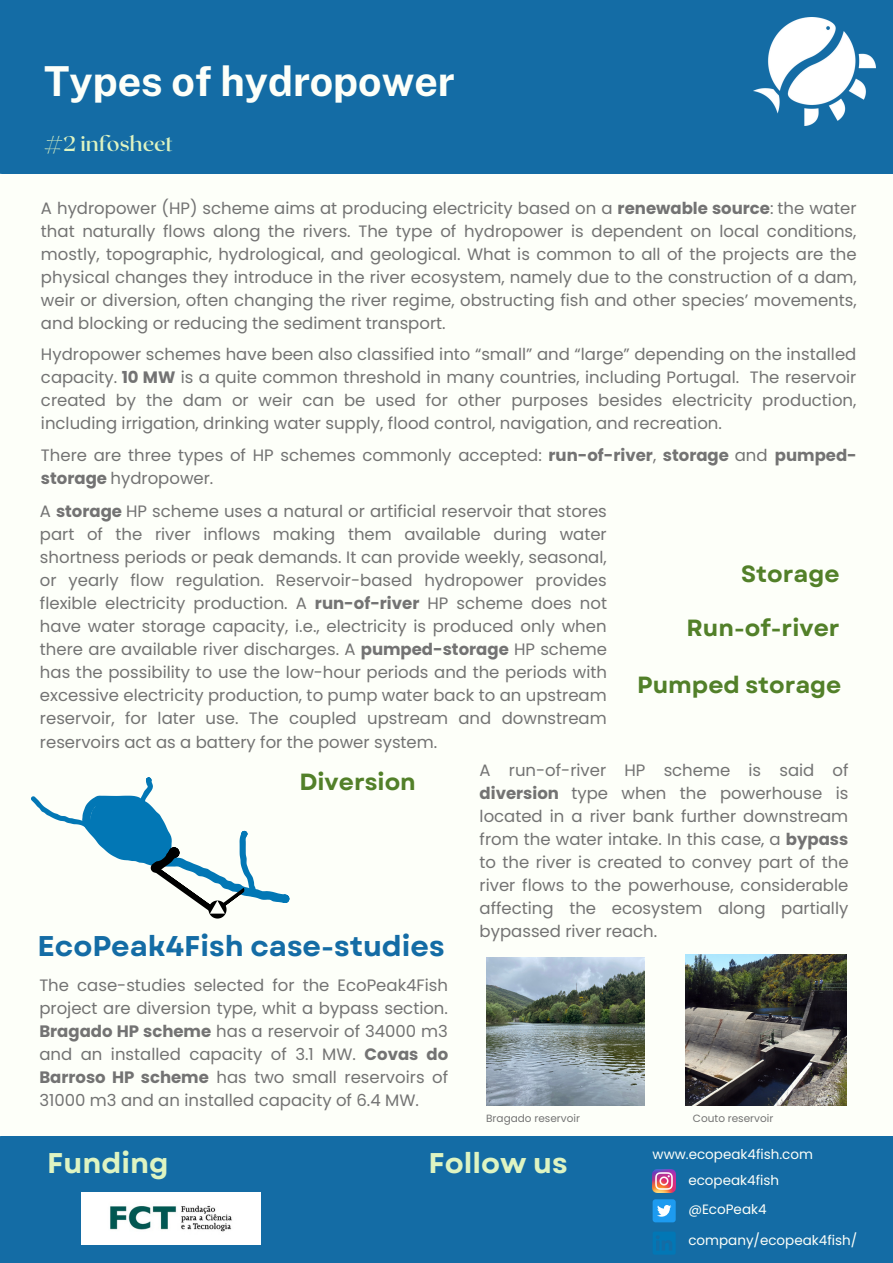
<style>
.page{position:relative;width:893px;height:1263px;background:#fdfff9}
.page>*{position:absolute;margin:0;border:0;box-sizing:border-box;transform-origin:0 0}
.t1{font:700 41.25px "Public Sans";color:#fdfff9}
.t2{font:700 28.5px "Garet";color:#146ca5}
.t3{font:700 28.5px "Garet";color:#def4c2}
.t4{font:700 23.4px "Garet";color:#528029}
.t5{font:600 21px "Roxborough CF";color:#def4c2}
.t6{font:16.5px/23.1px "Poppins";color:#737373;text-align:justify}
.t7{font:13.5px "Poppins";color:#fdfff9}
.t8{font:10.5px "Poppins";color:#737373}
.s1{font-weight:700}
</style>
<div class="page">
<div style="left:0;top:0;width:893px;height:174px;background:#146ca5"></div>
<div style="left:0;top:1136px;width:893px;height:127px;background:#146ca5"></div>
<img style="left:81px;top:1192px;width:179px;height:52px">
<img style="left:686px;top:955px;width:161px;height:150px">
<img style="left:652px;top:1169px;width:23px;height:23px">
<div style="left:652px;top:1199px;width:23px;height:23px;background:#1d9bf0;border-radius:3px"></div>
<svg style="left:657px;top:1205px;width:14px;height:12px"></svg>
<svg style="left:653px;top:1232px;width:22px;height:22px"></svg>
<img style="left:753px;top:18px;width:122px;height:107px">
<img style="left:486px;top:957px;width:158px;height:148px">
<svg style="left:31px;top:777px;width:258px;height:141px"></svg>
<h1 class="t1" style="left:44px;top:57px;width:412px">Types of hydropower</h1>
<p class="t5" style="left:44px;top:130px;width:131px">#2 infosheet</p>
<p class="t6" style="left:41px;top:196px;width:817px">A hydropower (HP) scheme aims at producing electricity based on a <span class="s1">renewable source</span>: the water that naturally flows along the rivers. The type of hydropower is dependent on local conditions, mostly, topographic, hydrological, and geological. What is common to all of the projects are the physical changes they introduce in the river ecosystem, namely due to the construction of a dam, weir or diversion, often changing the river regime, obstructing fish and other species’ movements, and blocking or reducing the sediment transport.</p>
<p class="t6" style="left:41px;top:342px;width:817px">Hydropower schemes have been also classified into “small” and “large” depending on the installed capacity. <span class="s1">10 MW</span> is a quite common threshold in many countries, including Portugal. The reservoir created by the dam or weir can be used for other purposes besides electricity production, including irrigation, drinking water supply, flood control, navigation, and recreation.</p>
<p class="t6" style="left:41px;top:444px;width:817px">There are three types of HP schemes commonly accepted: <span class="s1">run-of-river</span>, <span class="s1">storage</span> and <span class="s1">pumped&shy;storage</span> hydropower.</p>
<p class="t6" style="left:40px;top:499px;width:568px">A <span class="s1">storage</span> HP scheme uses a natural or artificial reservoir that stores part of the river inflows making them available during water shortness periods or peak demands. It can provide weekly, seasonal, or yearly flow regulation. Reservoir-based hydropower provides flexible electricity production. A <span class="s1">run-of-river</span> HP scheme does not have water storage capacity, i.e., electricity is produced only when there are available river discharges. A <span class="s1">pumped-storage</span> HP scheme has the possibility to use the low-hour periods and the periods with excessive electricity production, to pump water back to an upstream reservoir, for later use. The coupled upstream and downstream reservoirs act as a battery for the power system.</p>
<h3 class="t4" style="left:299px;top:764px;width:118px">Diversion</h3>
<h3 class="t4" style="left:741px;top:557px;width:100px">Storage</h3>
<h3 class="t4" style="left:686px;top:611px;width:155px">Run-of-river</h3>
<h3 class="t4" style="left:637px;top:668px;width:206px">Pumped storage</h3>
<p class="t6" style="left:479px;top:758px;width:370px">A run-of-river HP scheme is said of <span class="s1">diversion</span> type when the powerhouse is located in a river bank further downstream from the water intake. In this case, a <span class="s1">bypass </span>to the river is created to convey part of the river flows to the powerhouse, considerable affecting the ecosystem along partially bypassed river reach.</p>
<h2 class="t2" style="left:38px;top:925px;width:409px">EcoPeak4Fish case-studies</h2>
<p class="t6" style="left:39px;top:973px;width:410px">The case-studies selected for the EcoPeak4Fish project are diversion type, whit a bypass section.<br><span class="s1">Bragado HP scheme</span> has a reservoir of 34000 m3 and an installed capacity of 3.1 MW. <span class="s1">Covas do Barroso HP scheme</span> has two small reservoirs of 31000 m3 and an installed capacity of 6.4 MW.</p>
<p class="t8" style="left:486px;top:1111px;width:95px">Bragado reservoir</p>
<p class="t8" style="left:693px;top:1111px;width:82px">Couto reservoir</p>
<h2 class="t3" style="left:47px;top:1143px;width:123px">Funding</h2>
<h2 class="t3" style="left:428px;top:1142px;width:141px">Follow us</h2>
<p class="t7" style="left:652px;top:1144px;width:162px">www.ecopeak4fish.com</p>
<p class="t7" style="left:688px;top:1171px;width:92px">ecopeak4fish</p>
<p class="t7" style="left:688px;top:1200px;width:80px">@EcoPeak4</p>
<p class="t7" style="left:688px;top:1231px;width:170px">company/ecopeak4fish/</p>
</div>
